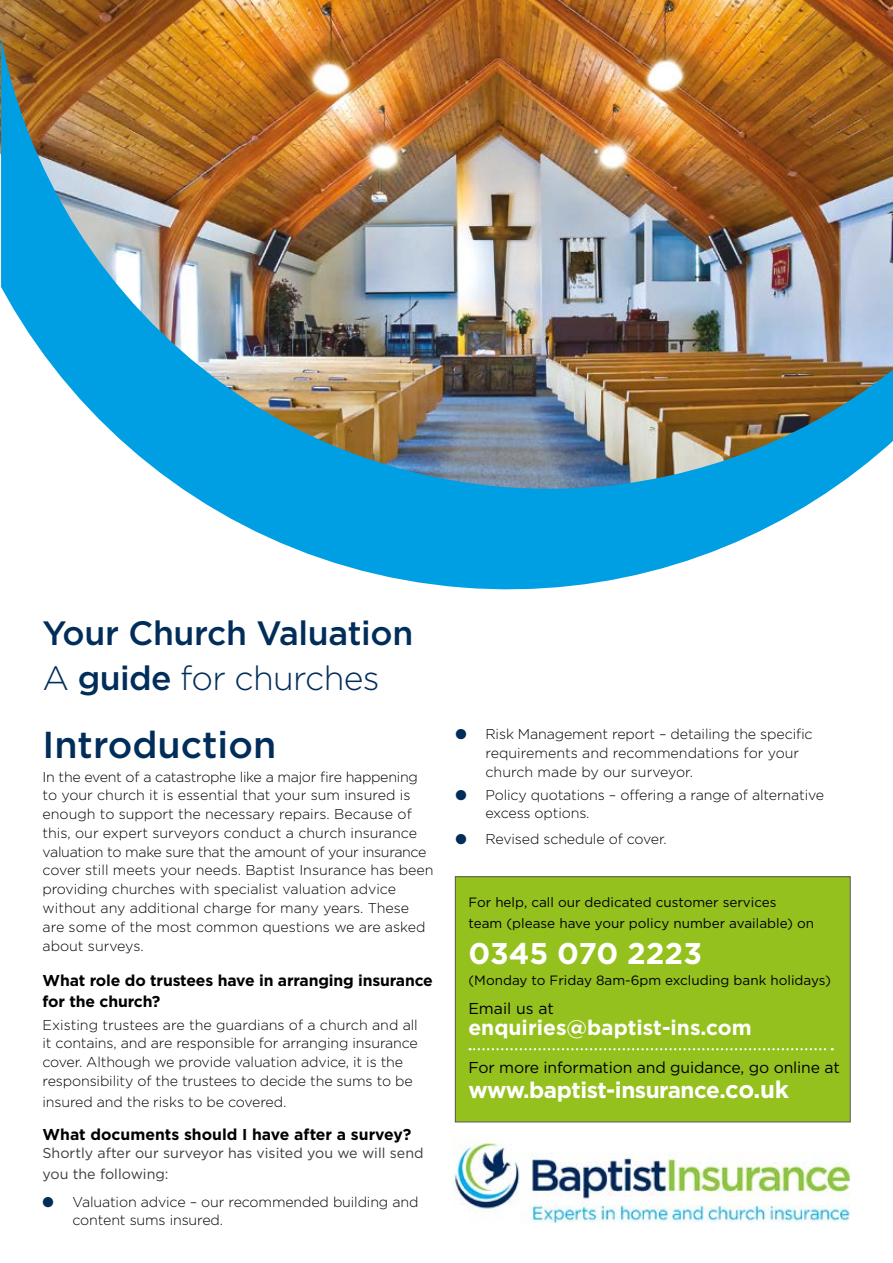
<style>
.page{position:relative;width:893px;height:1263px;background:#fff}
.page>*{position:absolute;margin:0;border:0;box-sizing:border-box;transform-origin:0 0}
.t1{font:500 37.5px "Gotham";color:#002d59}
.t2{font:500 33.75px/44.5px "Gotham";letter-spacing:-.01em;color:#002d59}
.t3{font:700 30px "Gotham";color:#fff}
.t4{font:700 22.5px "Gotham";letter-spacing:-.02em;color:#fff}
.t5{font:700 21px "Gotham";color:#fff}
.t6{font:700 15.75px/21px "Gotham";letter-spacing:-.01em;color:#000}
.t7{font:15.75px "Gotham";letter-spacing:-.01em;color:#000}
.t8{font:300 14.25px/18.9px "Gotham";letter-spacing:-.01em;color:#000}
.t9{font:14.25px/21px "Gotham";color:#3c3c3b}
.t10{font:14.25px "Zapf Dingbats ITC";color:#002d59}
.t11{font:13.5px/21px "Gotham";color:#000}
.s1{font-weight:300}
.s2{color:#002d59}
.s3{font-size:24px}
</style>
<div class="page">
<div style="left:455px;top:877px;width:395px;height:245px;background:#95c11f"></div>
<div style="left:455px;top:876px;width:396px;height:246px;border:1px solid #575756"></div>
<img style="left:1px;top:0;width:892px;height:590px">
<svg style="left:470px;top:1048px;width:363px;height:2px"></svg>
<img style="left:453px;top:1138px;width:397px;height:85px">
<p class="t2" style="left:43px;top:610px;width:372px">Your Church Valuation<br><span class="s1">A</span> guide <span class="s1">for churches</span></p>
<h1 class="t1" style="left:43px;top:724px;width:235px">Introduction</h1>
<p class="t8" style="left:43px;top:767px;width:393px">In the event of a catastrophe like a major fre happening to your church it is essential that your sum insured is enough to support the necessary repairs. Because of this, our expert surveyors conduct a church insurance valuation to make sure that the amount of your insurance cover still meets your needs. Baptist Insurance has been providing churches with specialist valuation advice without any additional charge for many years. These are some of the most common questions we are asked about surveys.</p>
<p class="t6" style="left:43px;top:969px;width:392px">What role do trustees have in arranging insurance for the church?</p>
<p class="t8" style="left:43px;top:1015px;width:377px">Existing trustees are the guardians of a church and all it contains, and are responsible for arranging insurance cover. Although we provide valuation advice, it is the responsibility of the trustees to decide the sums to be</p>
<p class="t8" style="left:43px;top:1092px;width:245px">insured and the risks to be covered.</p>
<h5 class="t6" style="left:43px;top:1123px;width:370px">What documents should I have after a survey?</h5>
<p class="t9" style="left:43px;top:1142px;width:383px">Shortly after our surveyor has visited you we will send you the following:</p>
<p class="t8" style="left:73px;top:1192px;width:347px;text-indent:-30px"><span class="s2">●</span> Valuation advice – our recommended building and content sums insured.</p>
<p class="t10" style="left:455px;top:727px;width:13px">●</p>
<p class="t8" style="left:485px;top:724px;width:329px">Risk Management report – detailing the specifc requirements and recommendations for your church made by our surveyor.</p>
<p class="t10" style="left:455px;top:788px;width:13px">●</p>
<p class="t8" style="left:485px;top:785px;width:340px">Policy quotations – offering a range of alternative excess options.</p>
<p class="t10" style="left:455px;top:832px;width:13px">●</p>
<p class="t8" style="left:485px;top:829px;width:183px">Revised schedule of cover.</p>
<p class="t11" style="left:468px;top:891px;width:347px">For help, call our dedicated customer services<br>team (please have your policy number available) on</p>
<p class="t3" style="left:468px;top:936px;width:235px">0345 070 2223</p>
<p class="t11" style="left:468px;top:969px;width:364px">(Monday to Friday 8am-6pm excluding bank holidays)</p>
<p class="t7" style="left:468px;top:1000px;width:87px">Email us at</p>
<h3 class="t5" style="left:468px;top:1015px;width:285px">enquiries@baptist-ins.com</h3>
<p class="t7" style="left:468px;top:1059px;width:373px">For more information and guidance, go online at</p>
<h3 class="t4" style="left:468px;top:1077px;width:322px">www.baptist-insurance.<span class="s3">co.uk</span></h3>
</div>
